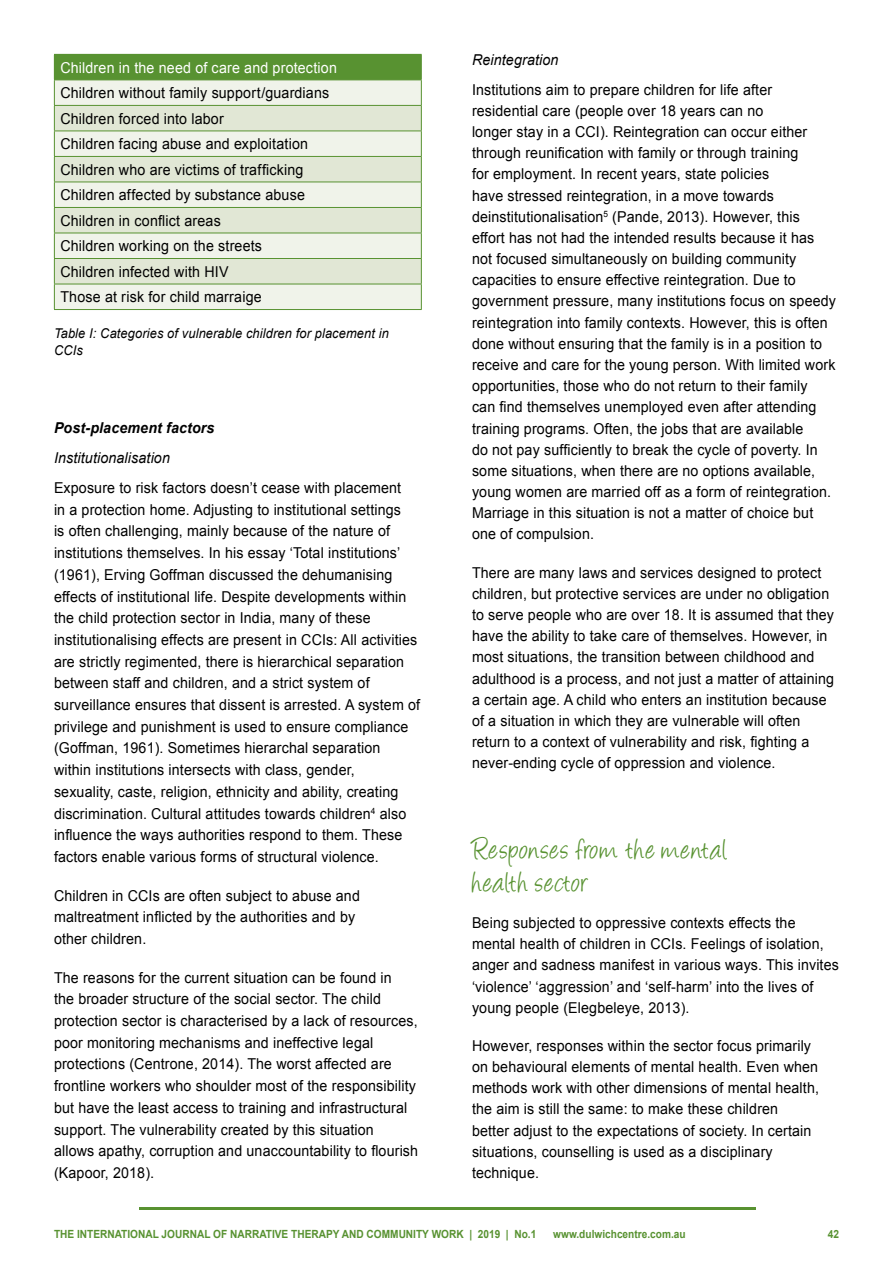
<style>
.page{position:relative;width:893px;height:1263px;background:#fff}
.page>*{position:absolute;margin:0;border:0;box-sizing:border-box;transform-origin:0 0}
.t1{font:33px/33.2px "Angelina";letter-spacing:.05em;color:#589231;scale:.9 1}
.t2{font:15px/21.1px "Arial";letter-spacing:.01em;color:#000;scale:.95 1}
.t3{font:15px "Arial";letter-spacing:.015em;color:#fff;scale:.95 1}
.t4{font:italic 15px "Arial";letter-spacing:.01em;color:#000;scale:.95 1}
.t5{font:italic 700 15px "Arial";letter-spacing:.01em;color:#000;scale:.95 1}
.t6{font:italic 13.5px/17.2px "Arial";letter-spacing:.01em;color:#000;scale:.95 1}
.t7{font:700 11.25px "Arial";color:#589231;scale:.9 1}
</style>
<div class="page">
<hr style="left:139px;top:1208px;width:616px;height:2px;background:#589231">
<div style="left:54px;top:54px;width:367px;height:26px;background:#589231"></div>
<div style="left:55px;top:81px;width:366px;height:228px;background:#f0f3ea"></div>
<svg style="left:55px;top:106px;width:366px;height:178px;background:#e5eadb"></svg>
<hr style="left:54px;top:54px;width:368px;height:1px;background:#589231">
<hr style="left:54px;top:80px;width:368px;height:1px;background:#589231">
<hr style="left:54px;top:105px;width:368px;height:1px;background:#589231">
<hr style="left:54px;top:131px;width:368px;height:1px;background:#589231">
<hr style="left:54px;top:156px;width:368px;height:1px;background:#589231">
<hr style="left:54px;top:182px;width:368px;height:1px;background:#589231">
<hr style="left:54px;top:207px;width:368px;height:1px;background:#589231">
<hr style="left:54px;top:233px;width:368px;height:1px;background:#589231">
<hr style="left:54px;top:258px;width:368px;height:1px;background:#589231">
<hr style="left:54px;top:284px;width:368px;height:1px;background:#589231">
<svg style="left:54px;top:80px;width:1px;height:229px"></svg>
<svg style="left:421px;top:55px;width:1px;height:254px"></svg>
<hr style="left:54px;top:309px;width:368px;height:1px;background:#589231">
<p class="t3" style="left:60px;top:58px;width:293px">Children in the need of care and protection</p>
<p class="t2" style="left:60px;top:80px;width:285px;line-height:25.5px">Children without family support/guardians Children forced into labor<br>Children facing abuse and exploitation Children who are victims of trafficking Children affected by substance abuse Children in conflict areas<br>Children working on the streets<br>Children infected with HIV<br>Those at risk for child marraige</p>
<p class="t6" style="left:54px;top:325px;width:354px">Table I: Categories of vulnerable children for placement in<br>CCIs</p>
<p class="t5" style="left:54px;top:417px;width:171px">Post-placement factors</p>
<p class="t4" style="left:54px;top:448px;width:124px">Institutionalisation</p>
<p class="t2" style="left:54px;top:477px;width:387px;line-height:21.8px">Exposure to risk factors doesn’t cease with placement<br>in a protection home. Adjusting to institutional settings<br>is often challenging, mainly because of the nature of institutions themselves. In his essay ‘Total institutions’ (1961), Erving Goffman discussed the dehumanising effects of institutional life. Despite developments within the child protection sector in India, many of these institutionalising effects are present in CCIs: All activities are strictly regimented, there is hierarchical separation between staff and children, and a strict system of surveillance ensures that dissent is arrested. A system of privilege and punishment is used to ensure compliance (Goffman, 1961). Sometimes hierarchal separation within institutions intersects with class, gender,<br>sexuality, caste, religion, ethnicity and ability, creating discrimination. Cultural attitudes towards children<sup>4</sup> also influence the ways authorities respond to them. These factors enable various forms of structural violence.</p>
<p class="t2" style="left:54px;top:885px;width:324px;line-height:21.8px">Children in CCIs are often subject to abuse and maltreatment inflicted by the authorities and by other children.</p>
<p class="t2" style="left:54px;top:967px;width:385px;line-height:21.8px">The reasons for the current situation can be found in<br>the broader structure of the social sector. The child protection sector is characterised by a lack of resources, poor monitoring mechanisms and ineffective legal protections (Centrone, 2014). The worst affected are frontline workers who shoulder most of the responsibility but have the least access to training and infrastructural support. The vulnerability created by this situation<br>allows apathy, corruption and unaccountability to flourish (Kapoor, 2018).</p>
<p class="t4" style="left:472px;top:50px;width:93px">Reintegration</p>
<p class="t2" style="left:472px;top:79px;width:385px">Institutions aim to prepare children for life after residential care (people over 18 years can no<br>longer stay in a CCI). Reintegration can occur either through reunification with family or through training<br>for employment. In recent years, state policies<br>have stressed reintegration, in a move towards deinstitutionalisation<sup>5</sup> (Pande, 2013). However, this effort has not had the intended results because it has not focused simultaneously on building community capacities to ensure effective reintegration. Due to government pressure, many institutions focus on speedy reintegration into family contexts. However, this is often done without ensuring that the family is in a position to receive and care for the young person. With limited work opportunities, those who do not return to their family<br>can find themselves unemployed even after attending training programs. Often, the jobs that are available<br>do not pay sufficiently to break the cycle of poverty. In some situations, when there are no options available, young women are married off as a form of reintegration.<br>Marriage in this situation is not a matter of choice but one of compulsion.</p>
<p class="t2" style="left:472px;top:562px;width:383px">There are many laws and services designed to protect children, but protective services are under no obligation to serve people who are over 18. It is assumed that they have the ability to take care of themselves. However, in most situations, the transition between childhood and adulthood is a process, and not just a matter of attaining a certain age. A child who enters an institution because of a situation in which they are vulnerable will often return to a context of vulnerability and risk, fighting a never-ending cycle of oppression and violence.</p>
<h1 class="t1" style="left:472px;top:836px;width:285px">Responses from the mental health sector</h1>
<p class="t2" style="left:472px;top:912px;width:388px">Being subjected to oppressive contexts effects the mental health of children in CCIs. Feelings of isolation, anger and sadness manifest in various ways. This invites ‘violence’ ‘aggression’ and ‘self-harm’ into the lives of young people (Elegbeleye, 2013).</p>
<p class="t2" style="left:472px;top:1035px;width:367px">However, responses within the sector focus primarily on behavioural elements of mental health. Even when methods work with other dimensions of mental health, the aim is still the same: to make these children better adjust to the expectations of society. In certain situations, counselling is used as a disciplinary technique.</p>
<p class="t7" style="left:54px;top:1226px;width:537px">THE INTERNATIONAL JOURNAL OF NARRATIVE THERAPY AND COMMUNITY WORK | 2019 | No.1</p>
<p class="t7" style="left:553px;top:1226px;width:149px">www.dulwichcentre.com.au</p>
<p class="t7" style="left:828px;top:1226px;width:14px">42</p>
</div>
